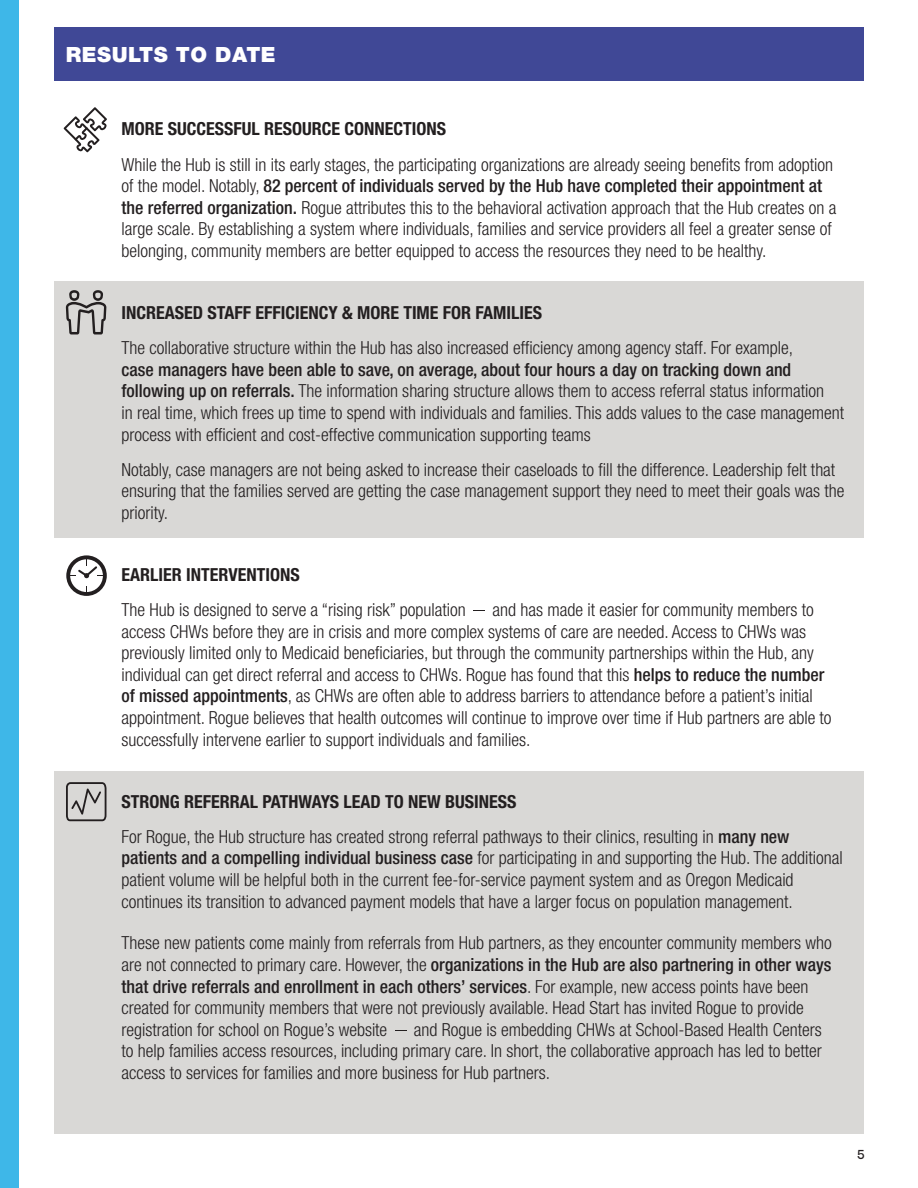
<style>
.page{position:relative;width:918px;height:1188px;background:#fff}
.page>*{position:absolute;margin:0;border:0;box-sizing:border-box;transform-origin:0 0}
.t1{font:900 21px "Helvetica Neue LT Std";letter-spacing:.025em;color:#fff}
.t2{font:300 condensed 18px/21.6px "Helvetica Neue LT Std";color:#231f20}
.t3{font:700 condensed 18px "Helvetica Neue LT Std";color:#231f20}
.t4{font:13.5px "Chivo";color:#231f20}
.s1{font-weight:500}
.s2{font-weight:700}
</style>
<div class="page">
<div style="left:54px;top:27px;width:810px;height:54px;background:#404896"></div>
<div style="left:54px;top:281px;width:810px;height:257px;background:#d9d8d6"></div>
<div style="left:54px;top:771px;width:810px;height:363px;background:#d9d8d6"></div>
<div style="left:0;top:0;width:19px;height:1188px;background:#3eb7e8"></div>
<svg style="left:66px;top:290px;width:40px;height:44px"></svg>
<svg style="left:66px;top:555px;width:41px;height:41px"></svg>
<svg style="left:66px;top:782px;width:41px;height:39px"></svg>
<svg style="left:64px;top:107px;width:43px;height:45px"></svg>
<p class="t1" style="left:66px;top:42px;width:211px">RESULTS TO DATE</p>
<p class="t3" style="left:122px;top:118px;width:326px">MORE SUCCESSFUL RESOURCE CONNECTIONS</p>
<p class="t2" style="left:122px;top:153px;width:716px">While the Hub is still in its early stages, the participating organizations are already seeing benefits from adoption of the model. Notably, <span class="s1">82 percent of individuals served by the Hub have completed their appointment at the referred organization.</span> Rogue attributes this to the behavioral activation approach that the Hub creates on a large scale. By establishing a system where individuals, families and service providers all feel a greater sense of belonging, community members are better equipped to access the resources they need to be healthy.</p>
<p class="t3" style="left:122px;top:302px;width:422px">INCREASED STAFF EFFICIENCY &amp; MORE TIME FOR FAMILIES</p>
<p class="t2" style="left:122px;top:337px;width:673px">The collaborative structure within the Hub has also increased efficiency among agency staff. For example,</p>
<p class="t2" style="left:122px;top:358px;width:724px"><span class="s1">case managers have been able to save, on average, about four hours a day on tracking down and following up on referrals.</span> The information sharing structure allows them to access referral status information<br>in real time, which frees up time to spend with individuals and families. This adds values to the case management process with efficient and cost-effective communication supporting teams</p>
<p class="t2" style="left:122px;top:458px;width:724px">Notably, case managers are not being asked to increase their caseloads to fill the difference. Leadership felt that ensuring that the families served are getting the case management support they need to meet their goals was the priority.</p>
<p class="t3" style="left:122px;top:564px;width:180px">EARLIER INTERVENTIONS</p>
<p class="t2" style="left:122px;top:599px;width:712px">The Hub is designed to serve a “rising risk” population - and has made it easier for community members to access CHWs before they are in crisis and more complex systems of care are needed. Access to CHWs was previously limited only to Medicaid beneficiaries, but through the community partnerships within the Hub, any individual can get direct referral and access to CHWs. Rogue has found that this <span class="s1">helps to reduce the number of missed appointments</span>, as CHWs are often able to address barriers to attendance before a patient’s initial appointment. Rogue believes that health outcomes will continue to improve over time if Hub partners are able to successfully intervene earlier to support individuals and families.</p>
<p class="t2" style="left:122px;top:784px;width:670px;line-height:35.1px"><span class="s2">STRONG REFERRAL PATHWAYS LEAD TO NEW BUSINESS<br></span>For Rogue, the Hub structure has created strong referral pathways to their clinics, resulting in <span class="s1">many new</span></p>
<p class="t2" style="left:122px;top:847px;width:723px"><span class="s1">patients and a compelling individual business case</span> for participating in and supporting the Hub. The additional patient volume will be helpful both in the current fee-for-service payment system and as Oregon Medicaid continues its transition to advanced payment models that have a larger focus on population management.</p>
<p class="t2" style="left:121px;top:932px;width:712px">These new patients come mainly from referrals from Hub partners, as they encounter community members who are not connected to primary care. However, the <span class="s1">organizations in the Hub are also partnering in other ways that drive referrals and enrollment in each others’ services</span>. For example, new access points have been created for community members that were not previously available. Head Start has invited Rogue to provide registration for school on Rogue’s website - and Rogue is embedding CHWs at School-Based Health Centers to help families access resources, including primary care. In short, the collaborative approach has led to better access to services for families and more business for Hub partners.</p>
<p class="t4" style="left:857px;top:1146px;width:10px">5</p>
</div>
